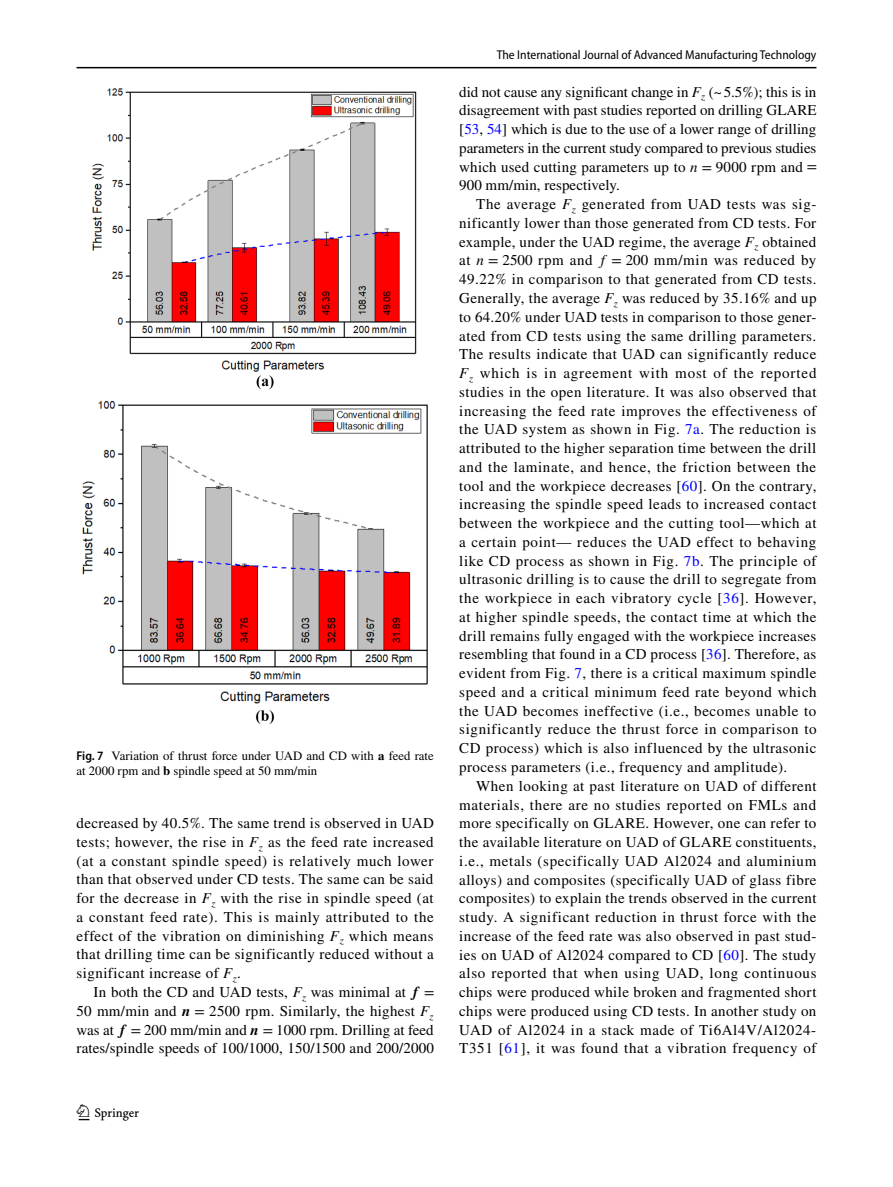
<style>
.page{position:relative;width:893px;height:1187px;background:#fff}
.page>*{position:absolute;margin:0;border:0;box-sizing:border-box;transform-origin:0 0}
.t1{font:22.5px "Springnew Regular 2";color:#000}
.t2{font:15px/18.8px "STIX";letter-spacing:.03em;color:#000;text-align:justify}
.t3{font:12.75px/15px "STIX";color:#000}
.t4{font:semi-condensed 12.75px "Myriad Pro";color:#000}
.s1{font-family:"Myriad Pro";font-weight:600;font-stretch:semi-condensed}
.s2{font-weight:700}
.s3{font-style:italic}
.s4{font-family:"STIX General Bold Italic 7"}
.s5{font-family:"STIX Math Regular 13"}
.s6{font-family:"STIX General Bold Italic 8"}
.s7{font-family:"STIX Math Regular 14"}
.s8{font-family:"STIX General Bold Italic 9"}
.s9{font-family:"STIX Math Regular 15"}
.s10{font-family:"STIX General Bold Italic 10"}
.s11{font-family:"STIX Math Regular 8"}
.s12{color:#00f}
.s13{font-family:"STIX General Italic 6"}
.s14{font-family:"STIX Math Regular 9"}
.s15{font-family:"STIX Math Regular 10"}
.s16{font-family:"STIX General Italic 7"}
.s17{font-family:"STIX Math Regular 11"}
.s18{font-family:"STIX General Regular 5"}
.s19{font-family:"STIX General Italic 8"}
.s20{font-family:"STIX Math Regular 12"}
.s21{font-family:"STIX General Regular 6"}
</style>
<div class="page">
<hr style="left:77px;top:67px;width:739px;height:1px;background:#000">
<img style="left:82px;top:88px;width:346px;height:636px">
<p class="t3" style="left:77px;top:749px;width:359px"><span class="s1">Fig. 7</span> Variation of thrust force under UAD and CD with <span class="s2">a</span> feed rate at 2000 rpm and <span class="s2">b</span> spindle speed at 50 mm/min</p>
<p class="t2" style="left:77px;top:814px;width:359px">decreased by 40.5%. The same trend is observed in UAD tests; however, the rise in <span class="s3">F</span><sub>z</sub> as the feed rate increased (at a constant spindle speed) is relatively much lower than that observed under CD tests. The same can be said for the decrease in <span class="s3">F</span><sub>z</sub> with the rise in spindle speed (at a constant feed rate). This is mainly attributed to the effect of the vibration on diminishing <span class="s3">F</span><sub>z</sub> which means that drilling time can be significantly reduced without a significant increase of <span class="s3">F</span><sub>z</sub>.</p>
<p class="t2" style="left:77px;top:983px;width:359px;text-indent:17px">In both the CD and UAD tests, <span class="s3">F</span><sub>z</sub> was minimal at <span class="s4">f</span> <span class="s5">= </span>50 mm/min and <span class="s6">n</span> <span class="s7">=</span> 2500 rpm. Similarly, the highest <span class="s3">F</span><sub>z </sub>was at <span class="s8">f</span> <span class="s9">=</span> 200 mm/min and <span class="s10">n</span> <span class="s11">=</span> 1000 rpm. Drilling at feed rates/spindle speeds of 100/1000, 150/1500 and 200/2000</p>
<h1 class="t1" style="left:79px;top:1104px;width:62px">1 3</h1>
<p class="t4" style="left:497px;top:48px;width:321px">The International Journal of Advanced Manufacturing Technology</p>
<p class="t2" style="left:459px;top:83px;width:359px">did not cause any significant change in <span class="s3">F</span><sub>z</sub> (~5.5%); this is in disagreement with past studies reported on drilling GLARE [<span class="s12">53</span>, <span class="s12">54</span>] which is due to the use of a lower range of drilling parameters in the current study compared to previous studies which used cutting parameters up to <span class="s13">n</span> <span class="s14">=</span> 9000 rpm and <span class="s15">= </span>900 mm/min, respectively.</p>
<p class="t2" style="left:459px;top:196px;width:359px;text-indent:17px">The average <span class="s3">F</span><sub>z</sub> generated from UAD tests was sig&shy;nificantly lower than those generated from CD tests. For example, under the UAD regime, the average <span class="s3">F</span><sub>z</sub> obtained at <span class="s16">n</span> <span class="s17">=</span> <span class="s18">2500</span> rpm and <span class="s19">f</span> <span class="s20">=</span> <span class="s21">200</span> mm/min was reduced by 49.22% in comparison to that generated from CD tests.<br>Generally, the average <span class="s3">F</span><sub>z</sub> was reduced by 35.16% and up to 64.20% under UAD tests in comparison to those gener&shy;ated from CD tests using the same drilling parameters.<br>The results indicate that UAD can significantly reduce <span class="s3">F</span><sub>z</sub> which is in agreement with most of the reported studies in the open literature. It was also observed that increasing the feed rate improves the effectiveness of the UAD system as shown in Fig. <span class="s12">7a</span>. The reduction is attributed to the higher separation time between the drill and the laminate, and hence, the friction between the tool and the workpiece decreases [<span class="s12">60</span>]. On the contrary, increasing the spindle speed leads to increased contact between the workpiece and the cutting tool—which at a certain point— reduces the UAD effect to behaving like CD process as shown in Fig. <span class="s12">7b</span>. The principle of ultrasonic drilling is to cause the drill to segregate from the workpiece in each vibratory cycle [<span class="s12">36</span>]. However, at higher spindle speeds, the contact time at which the drill remains fully engaged with the workpiece increases resembling that found in a CD process [<span class="s12">36</span>]. Therefore, as evident from Fig. <span class="s12">7</span>, there is a critical maximum spindle speed and a critical minimum feed rate beyond which the UAD becomes ineffective (i.e., becomes unable to significantly reduce the thrust force in comparison to CD process) which is also influenced by the ultrasonic process parameters (i.e., frequency and amplitude).</p>
<p class="t2" style="left:459px;top:777px;width:359px;text-indent:17px">When looking at past literature on UAD of different materials, there are no studies reported on FMLs and more specifically on GLARE. However, one can refer to the available literature on UAD of GLARE constituents, i.e., metals (specifically UAD Al2024 and aluminium alloys) and composites (specifically UAD of glass fibre composites) to explain the trends observed in the current study. A significant reduction in thrust force with the increase of the feed rate was also observed in past stud&shy;ies on UAD of Al2024 compared to CD [<span class="s12">60</span>]. The study also reported that when using UAD, long continuous chips were produced while broken and fragmented short chips were produced using CD tests. In another study on UAD of Al2024 in a stack made of Ti6Al4V/Al2024- T351 [<span class="s12">61</span>], it was found that a vibration frequency of</p>
</div>
